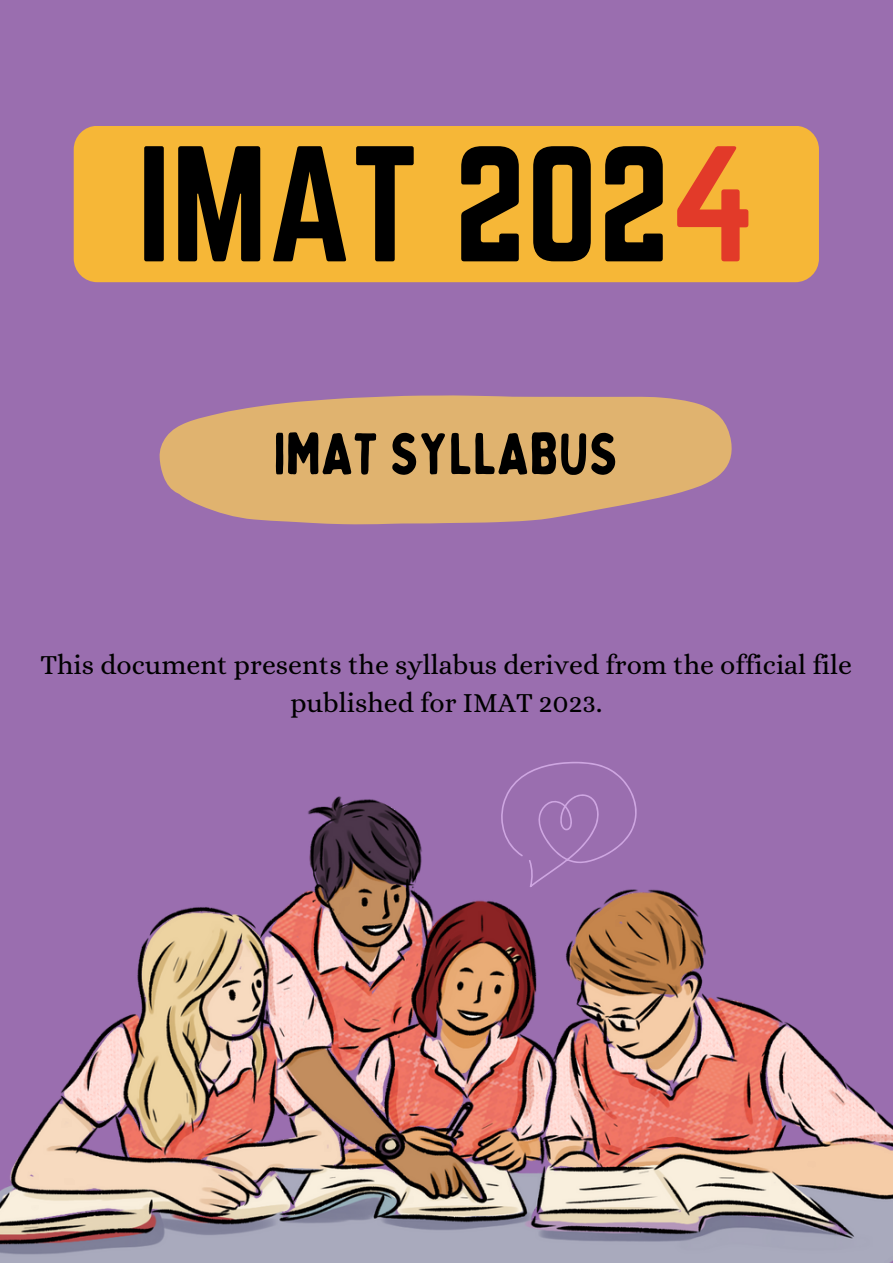
<style>
.page{position:relative;width:893px;height:1264px;background:#fff}
.page>*{position:absolute;margin:0;border:0;box-sizing:border-box;transform-origin:0 0}
.t1{font:143.85px "Norwester";color:#000}
.t2{font:58.5px "Bobby Jones Soft";color:#000}
.t3{font:27.9px/38.2px "Alice";color:#000;text-align:center}
.s1{color:#e23a29}
</style>
<div class="page">
<div style="left:0;top:0;width:892px;height:1262px;background:#9a6eaf"></div>
<svg style="left:159px;top:395px;width:573px;height:129px;background:#d5a878"></svg>
<div style="left:74px;top:126px;width:744px;height:156px;background:#f6b737;border-radius:24px"></div>
<img style="left:0;top:796px;width:892px;height:466px">
<svg style="left:501px;top:761px;width:135px;height:126px"></svg>
<p class="t1" style="left:137px;top:117px;width:620px">IMAT 202<span class="s1">4</span></p>
<p class="t2" style="left:273px;top:417px;width:347px">IMAT SYLLABUS</p>
<p class="t3" style="left:40px;top:645px;width:813px">This document presents the syllabus derived from the official file published for IMAT 2023.</p>
</div>
